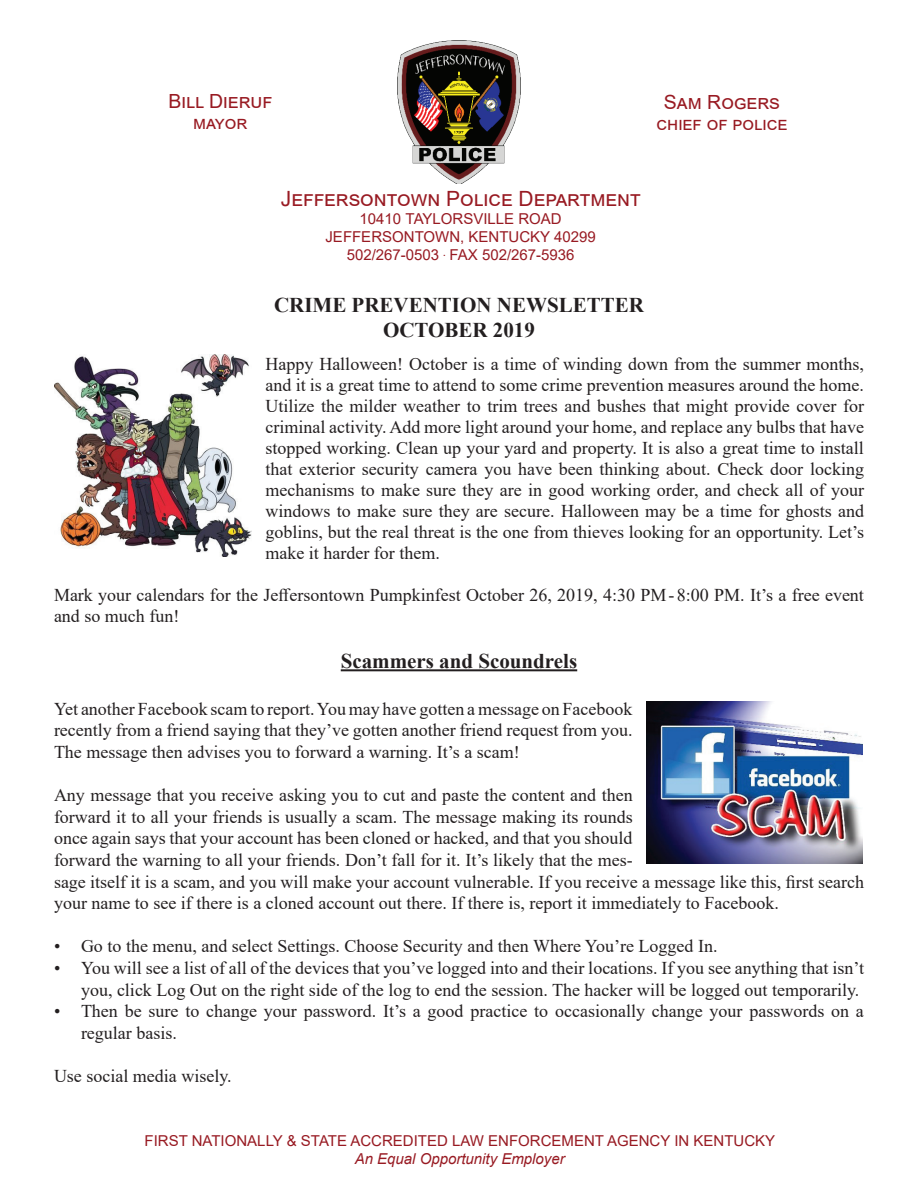
<style>
.page{position:relative;width:918px;height:1188px;background:#fff}
.page>*{position:absolute;margin:0;border:0;box-sizing:border-box;transform-origin:0 0}
.t1{font:700 21px/25.2px "Times New Roman";color:#231f20;text-align:center}
.t2{font:21px "Arial";color:#981a22}
.t3{font:19.5px "Arial";color:#981a22}
.t4{font:18px/21px "Times New Roman";color:#231f20}
.t5{font:18px "Arial";color:#981a22}
.t6{font:15px/18px "Arial";color:#981a22;text-align:center}
.t7{font:italic 15px "Arial";color:#981a22}
.s1{font-family:"Myriad Pro"}
</style>
<div class="page">
<img style="left:397px;top:40px;width:124px;height:143px">
<hr style="left:341px;top:669px;width:236px;height:2px;background:#231f20">
<img style="left:54px;top:354px;width:198px;height:203px">
<img style="left:646px;top:701px;width:217px;height:163px">
<p class="t3" style="left:169px;top:87px;width:105px">Bill Dieruf</p>
<p class="t5" style="left:193px;top:111px;width:56px">mayor</p>
<p class="t3" style="left:664px;top:88px;width:118px">Sam Rogers</p>
<p class="t5" style="left:657px;top:112px;width:132px">chief of police</p>
<p class="t2" style="left:281px;top:184px;width:361px">Jeffersontown Police Department</p>
<p class="t6" style="left:325px;top:210px;width:272px">10410 TAYLORSVILLE ROAD<br>JEFFERSONTOWN, KENTUCKY 40299<br>502/267-0503 <span class="s1">.</span> FAX 502/267-5936</p>
<p class="t1" style="left:274px;top:291px;width:371px">CRIME PREVENTION NEWSLETTER<br>OCTOBER 2019</p>
<p class="t4" style="left:266px;top:353px;width:600px;text-align:justify">Happy Halloween! October is a time of winding down from the summer months, and it is a great time to attend to some crime prevention measures around the home.<br>Utilize the milder weather to trim trees and bushes that might provide cover for criminal activity. Add more light around your home, and replace any bulbs that have stopped working. Clean up your yard and property. It is also a great time to install that exterior security camera you have been thinking about. Check door locking mechanisms to make sure they are in good working order, and check all of your windows to make sure they are secure. Halloween may be a time for ghosts and goblins, but the real threat is the one from thieves looking for an opportunity. Let’s make it harder for them.</p>
<p class="t4" style="left:54px;top:584px;width:812px">Mark your calendars for the Jeffersontown Pumpkinfest October 26, 2019, 4:30 PM- 8:00 PM. It’s a free event and so much fun!</p>
<p class="t1" style="left:341px;top:648px;width:238px">Scammers and Scoundrels</p>
<p class="t4" style="left:54px;top:697px;width:580px;line-height:21.6px;text-align:justify">Yet another Facebook scam to report. You may have gotten a message on Facebook recently from a friend saying that they’ve gotten another friend request from you.<br>The message then advises you to forward a warning. It’s a scam!</p>
<p class="t4" style="left:54px;top:784px;width:812px;line-height:21.6px">Any message that you receive asking you to cut and paste the content and then<br>forward it to all your friends is usually a scam. The message making its rounds<br>once again says that your account has been cloned or hacked, and that you should<br>forward the warning to all your friends. Don’t fall for it. It’s likely that the mes-<br>sage itself it is a scam, and you will make your account vulnerable. If you receive a message like this, first search your name to see if there is a cloned account out there. If there is, report it immediately to Facebook.</p>
<p class="t4" style="left:54px;top:935px;width:665px">• Go to the menu, and select Settings. Choose Security and then Where You’re Logged In.</p>
<p class="t4" style="left:54px;top:957px;width:812px;line-height:21.6px;text-align:right">• You will see a list of all of the devices that you’ve logged into and their locations. If you see anything that isn’t you, click Log Out on the right side of the log to end the session. The hacker will be logged out temporarily.</p>
<p class="t4" style="left:81px;top:1000px;width:784px;line-height:21.6px;text-indent:-27px">• Then be sure to change your password. It’s a good practice to occasionally change your passwords on a regular basis.</p>
<p class="t4" style="left:54px;top:1065px;width:179px">Use social media wisely.</p>
<p class="t6" style="left:145px;top:1131px;width:632px">FIRST NATIONALLY &amp; STATE ACCREDITED LAW ENFORCEMENT AGENCY IN KENTUCKY</p>
<p class="t7" style="left:355px;top:1149px;width:212px">An Equal Opportunity Employer</p>
</div>
